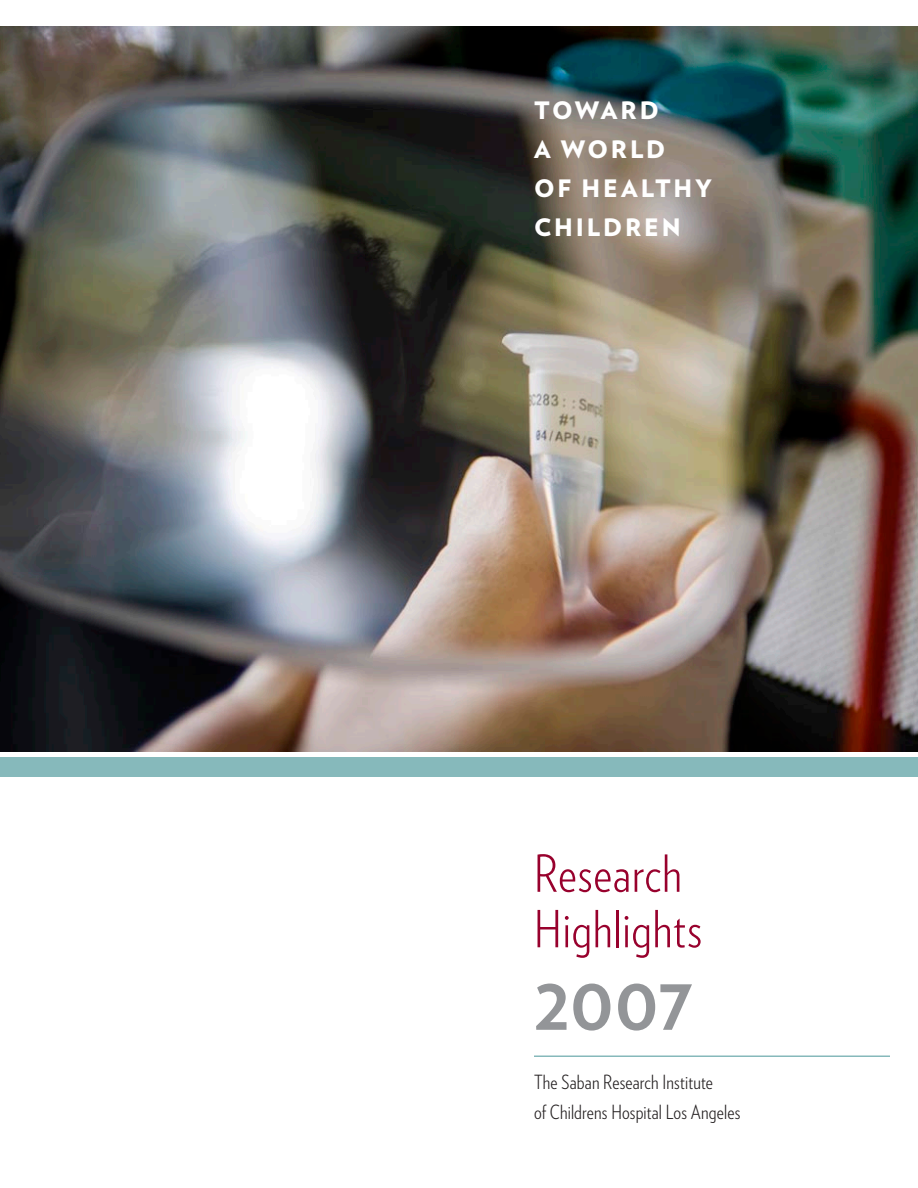
<style>
.page{position:relative;width:918px;height:1188px;background:#fff}
.page>*{position:absolute;margin:0;border:0;box-sizing:border-box;transform-origin:0 0}
.t1{font:700 78px "Verlag";color:#939598}
.t2{font:300 51px/55.5px "Verlag Condensed";letter-spacing:.015em;color:#98012d}
.t3{font:900 24px/39px "Verlag";letter-spacing:.12em;color:#fff}
.t4{font:300 19.5px/30px "Verlag Condensed";letter-spacing:.01em;color:#231f20}
</style>
<div class="page">
<div style="left:0;top:757px;width:918px;height:20px;background:#86b9bb"></div>
<img style="left:0;top:26px;width:918px;height:725px">
<hr style="left:534px;top:1056px;width:356px;height:1px;background:#86b9bb">
<p class="t3" style="left:534px;top:91px;width:180px">TOWARD<br>A WORLD<br>OF HEALTHY<br>CH ILDREN</p>
<h2 class="t2" style="left:534px;top:846px;width:170px">Research<br>Highlights</h2>
<h1 class="t1" style="left:534px;top:955px;width:160px">2007</h1>
<p class="t4" style="left:534px;top:1067px;width:208px">The Saban Research Institute<br>of Childrens Hospital Los Angeles</p>
</div>
